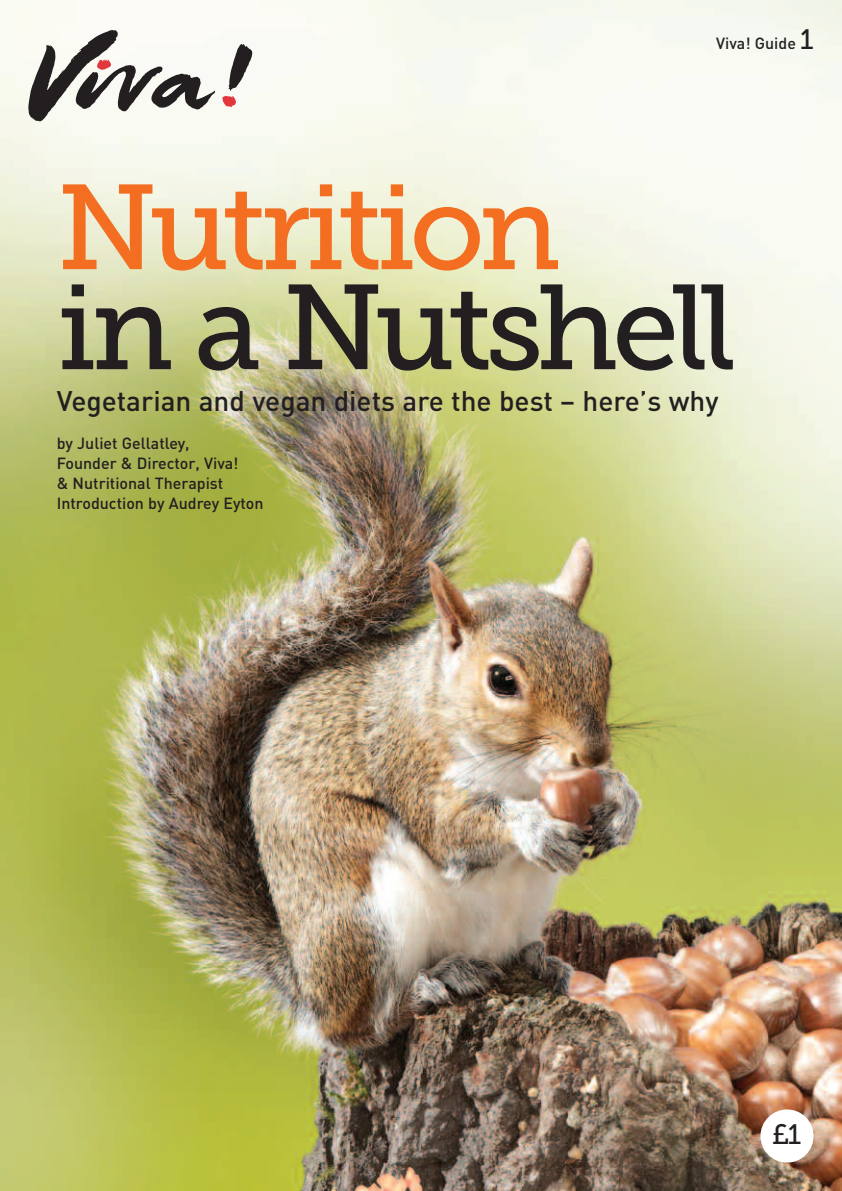
<style>
.page{position:relative;width:842px;height:1191px;background:#fff}
.page>*{position:absolute;margin:0;border:0;box-sizing:border-box;transform-origin:0 0}
.t1{font:120px "Museo Slab 500";letter-spacing:-.05em;color:#231f20}
.t2{font:120px "Museo Slab 500";letter-spacing:-.055em;color:#f36e21}
.t3{font:500 28px "DIN";color:#231f20}
.t4{font:28px "Museo Slab 500";color:#231f20}
.t5{font:500 16px/20px "DIN";color:#231f20}
.s1{font-family:"Museo Slab 500";font-weight:400;font-size:28px}
</style>
<div class="page">
<img style="left:0;top:0;width:842px;height:1191px">
<svg style="left:28px;top:30px;width:224px;height:91px"></svg>
<div style="left:760px;top:1109px;width:54px;height:53px;background:#fff;border-radius:50%"></div>
<p class="t5" style="left:716px;top:34px;width:99px">Viva! Guide <span class="s1">1</span></p>
<h1 class="t2" style="left:57px;top:184px;width:506px">Nutrition</h1>
<h1 class="t1" style="left:57px;top:284px;width:681px">in a Nutshell</h1>
<h2 class="t3" style="left:57px;top:385px;width:663px">Vegetarian and vegan diets are the best – here’s why</h2>
<p class="t5" style="left:57px;top:434px;width:208px">by Juliet Gellatley,<br>Founder &amp; Director, Viva!<br>&amp; Nutritional Therapist<br>Introduction by Audrey Eyton</p>
<h2 class="t4" style="left:772px;top:1124px;width:31px">£1</h2>
</div>
